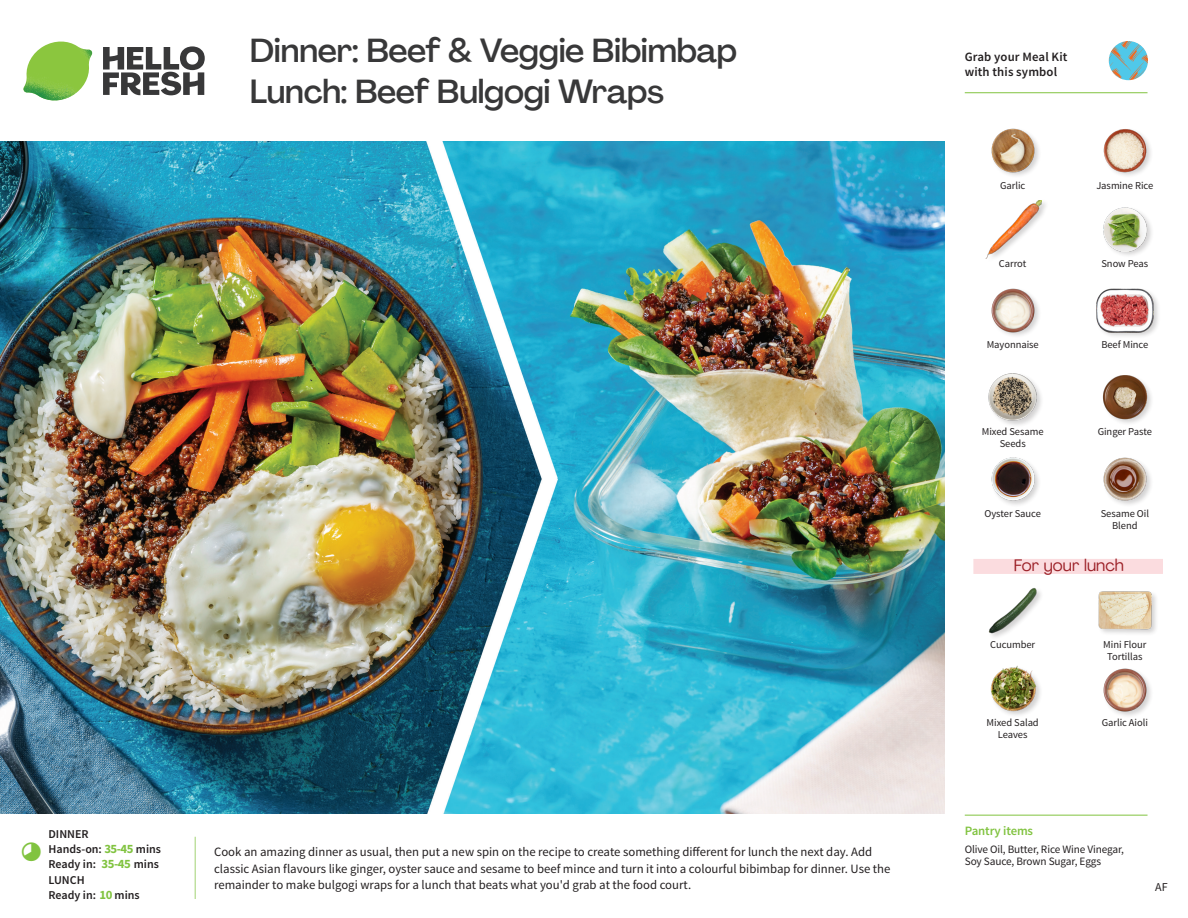
<style>
.page{position:relative;width:1188px;height:918px;background:#fff}
.page>*{position:absolute;margin:0;border:0;box-sizing:border-box;transform-origin:0 0}
._15_Titel_UK{font:500 33px/41.2px "Agrandir";letter-spacing:-.01em;color:#383839}
._05_For_your_lunch{font:16.5px "Agrandir";letter-spacing:.005em;color:#9c2027}
.Step_6_Text_AU{font:12.75px/16.5px "Source Sans Pro";color:#231f20}
.t1{font:600 12.75px/15px "Source Sans Pro";letter-spacing:.01em;color:#231f20}
._04_Headers_Front{font:600 12.75px "Source Sans Pro";letter-spacing:-.01em;color:#81c340}
._04_Intro{font:600 12px/15px "Source Sans Pro";color:#231f20}
.t2{font:12px "Source Sans Pro";color:#231f20}
._05_Pantry{font:11.25px/12px "Source Sans Pro";letter-spacing:-.01em;color:#231f20}
._18_FRONT_ingredient{font:10.5px/12px "Source Sans Pro";letter-spacing:-.005em;color:#231f20;text-align:center}
.s1{font-weight:700;font-size:12.75px;color:#81c340}
</style>
<div class="page">
<svg style="left:103px;top:46px;width:102px;height:49px"></svg>
<img style="left:23px;top:42px;width:69px;height:59px">
<img style="left:0;top:142px;width:945px;height:672px">
<img style="left:1103px;top:129px;width:48px;height:47px">
<img style="left:991px;top:128px;width:48px;height:48px">
<img style="left:1103px;top:207px;width:49px;height:49px">
<img style="left:986px;top:201px;width:55px;height:57px">
<div style="left:1095px;top:288px;width:66px;height:52px;background:#231f20;opacity:.2"></div>
<img style="left:1096px;top:288px;width:58px;height:51px">
<img style="left:991px;top:288px;width:48px;height:48px">
<img style="left:1102px;top:375px;width:49px;height:48px">
<div style="left:988px;top:372px;width:56px;height:56px;background:#231f20;opacity:.2"></div>
<img style="left:989px;top:373px;width:48px;height:48px">
<img style="left:1103px;top:457px;width:48px;height:48px">
<img style="left:991px;top:457px;width:48px;height:48px">
<img style="left:990px;top:665px;width:50px;height:50px">
<div style="left:1098px;top:590px;width:61px;height:47px;background:#231f20;opacity:.2"></div>
<img style="left:1098px;top:590px;width:53px;height:47px">
<img style="left:1103px;top:668px;width:48px;height:48px">
<img style="left:988px;top:588px;width:53px;height:49px">
<div style="left:973px;top:559px;width:190px;height:15px;background:#fbdcdf"></div>
<hr style="left:965px;top:815px;width:183px;height:1px;background:#81c340">
<svg style="left:1091px;top:41px;width:57px;height:53px"></svg>
<hr style="left:965px;top:92px;width:183px;height:1px;background:#81c340">
<p class="_15_Titel_UK" style="left:250px;top:30px;width:489px">Dinner: Beef &amp; Veggie Bibimbap<br>Lunch: Beef Bulgogi Wraps</p>
<p class="_04_Intro" style="left:48px;top:827px;width:114px">DINNER<br>Hands-on: <span class="s1">35-45</span> mins</p>
<p class="_04_Intro" style="left:48px;top:857px;width:112px">Ready in: <span class="s1">35-45</span> mins</p>
<p class="_04_Intro" style="left:48px;top:872px;width:38px">LUNCH</p>
<p class="_04_Intro" style="left:48px;top:887px;width:93px">Ready in: <span class="s1">10</span> mins</p>
<p class="Step_6_Text_AU" style="left:214px;top:844px;width:678px">Cook an amazing dinner as usual, then put a new spin on the recipe to create something different for lunch the next day. Add classic Asian flavours like ginger, oyster sauce and sesame to beef mince and turn it into a colourful bibimbap for dinner. Use the remainder to make bulgogi wraps for a lunch that beats what you'd grab at the food court.</p>
<p class="t1" style="left:965px;top:50px;width:104px">Grab your Meal Kit with this symbol</p>
<p class="_18_FRONT_ingredient" style="left:1000px;top:180px;width:27px">Garlic</p>
<p class="_18_FRONT_ingredient" style="left:1096px;top:180px;width:59px">Jasmine Rice</p>
<p class="_18_FRONT_ingredient" style="left:999px;top:258px;width:29px">Carrot</p>
<p class="_18_FRONT_ingredient" style="left:1101px;top:258px;width:48px">Snow Peas</p>
<p class="_18_FRONT_ingredient" style="left:987px;top:339px;width:54px">Mayonnaise</p>
<p class="_18_FRONT_ingredient" style="left:1101px;top:339px;width:48px">Beef Mince</p>
<p class="_18_FRONT_ingredient" style="left:982px;top:425px;width:63px">Mixed Sesame</p>
<p class="_18_FRONT_ingredient" style="left:1098px;top:425px;width:56px">Ginger Paste</p>
<p class="_18_FRONT_ingredient" style="left:1000px;top:437px;width:28px">Seeds</p>
<p class="_18_FRONT_ingredient" style="left:984px;top:507px;width:58px">Oyster Sauce</p>
<p class="_18_FRONT_ingredient" style="left:1101px;top:507px;width:50px">Sesame Oil<br>Blend</p>
<p class="_05_For_your_lunch" style="left:1014px;top:555px;width:112px">For your lunch</p>
<p class="_18_FRONT_ingredient" style="left:990px;top:638px;width:47px">Cucumber</p>
<p class="_18_FRONT_ingredient" style="left:987px;top:717px;width:54px">Mixed Salad<br>Leaves</p>
<p class="_18_FRONT_ingredient" style="left:1103px;top:638px;width:45px">Mini Flour<br>Tortillas</p>
<p class="_18_FRONT_ingredient" style="left:1102px;top:717px;width:48px">Garlic Aioli</p>
<p class="_04_Headers_Front" style="left:965px;top:822px;width:70px">Pantry items</p>
<p class="_05_Pantry" style="left:965px;top:844px;width:161px">Olive Oil, Butter, Rice Wine Vinegar,<br>Soy Sauce, Brown Sugar, Eggs</p>
<p class="t2" style="left:1155px;top:879px;width:14px">AF</p>
</div>
